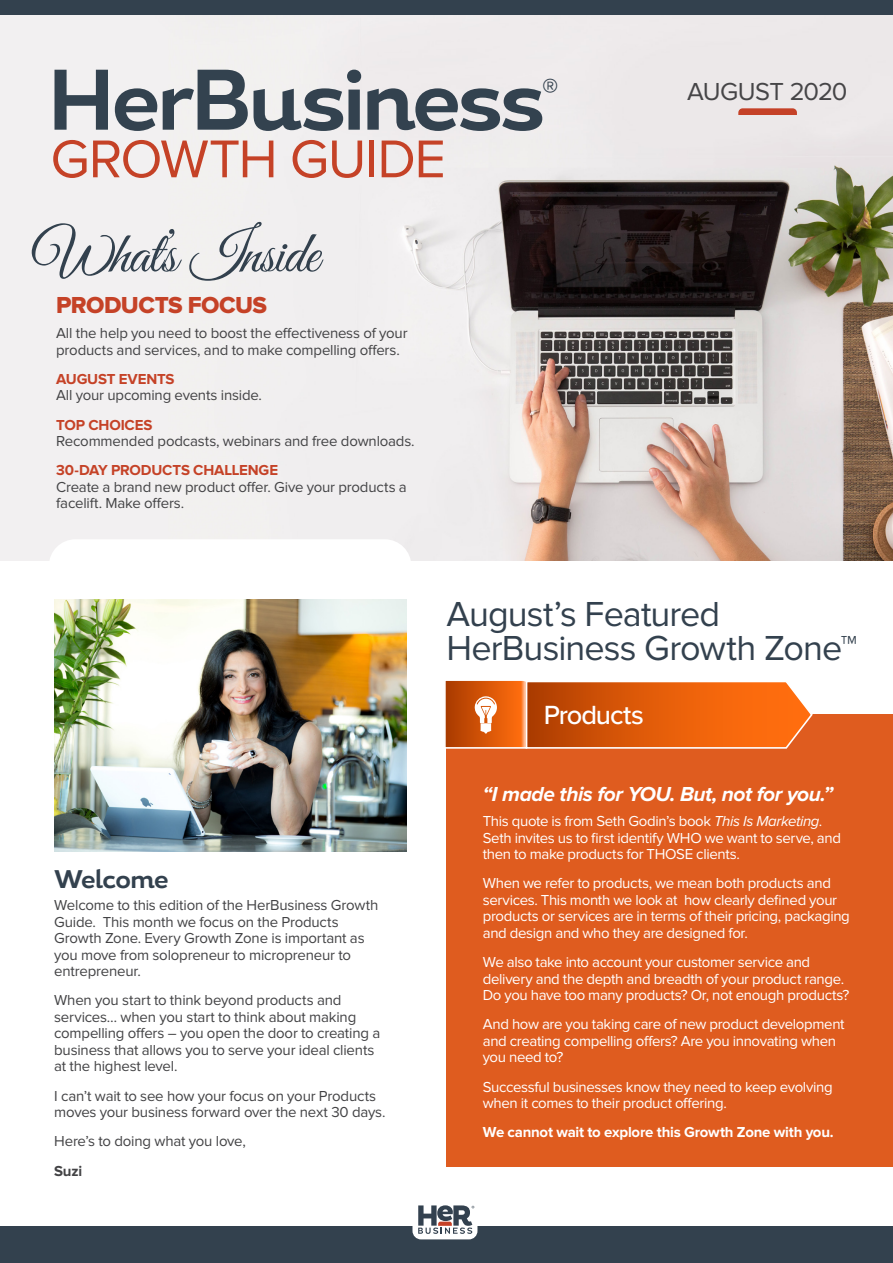
<style>
.page{position:relative;width:893px;height:1263px;background:#fff}
.page>*{position:absolute;margin:0;border:0;box-sizing:border-box;transform-origin:0 0}
.t1{font:700 85.65px "Magallanes";letter-spacing:-.04em;color:#33424f}
.t2{font:59.55px "Great Vibes";letter-spacing:-.02em;color:#33414e}
.t3{font:55.05px "Proxima Nova";letter-spacing:-.025em;color:#c54227}
.t4{font:36px/34.5px "Proxima Nova";letter-spacing:-.025em;color:#33414e}
.t5{font:33px "Proxima Nova";color:#33414e}
.t6{font:500 27.3px "Proxima Nova";letter-spacing:-.04em;color:#fff}
.t7{font:25.5px "Proxima Nova";letter-spacing:-.035em;color:#464547}
.t8{font:700 25.5px "Magallanes";letter-spacing:-.02em;color:#33414e}
.t9{font:24px "Proxima Nova Extrabld";letter-spacing:-.025em;color:#c54227}
.t10{font:italic 700 21px "Proxima Nova";letter-spacing:-.025em;color:#fff}
.t11{font:15px/16.5px "Proxima Nova";letter-spacing:-.015em;color:#434345}
.t12{font:15px/16.5px "Proxima Nova";letter-spacing:-.025em;color:#fff}
.t13{font:700 15px "Proxima Nova";letter-spacing:-.01em;color:#c54227}
.t14{font:700 15px "Proxima Nova";letter-spacing:-.015em;color:#fff}
.t15{font:700 15px "Proxima Nova";color:#434345}
.s1{font-style:italic}
</style>
<div class="page">
<img style="left:0;top:15px;width:893px;height:545px">
<div style="left:446px;top:714px;width:447px;height:453px;background:#df5c1f"></div>
<svg style="left:49px;top:539px;width:362px;height:21px"></svg>
<svg style="left:738px;top:108px;width:59px;height:7px"></svg>
<svg style="left:445px;top:680px;width:368px;height:69px;background:#e06a22"></svg>
<img style="left:54px;top:600px;width:352px;height:252px">
<svg style="left:0;top:1205px;width:893px;height:58px"></svg>
<div style="left:0;top:0;width:893px;height:15px;background:#33414e"></div>
<h1 class="t1" style="left:47px;top:45px;width:499px">HerBusiness</h1>
<h3 class="t3" style="left:50px;top:134px;width:397px">GROWTH GUIDE</h3>
<h3 class="t5" style="left:542px;top:75px;width:18px">®</h3>
<h3 class="t7" style="left:687px;top:80px;width:162px">AUGUST 2020</h3>
<h2 class="t2" style="left:33px;top:221px;width:288px">What’s Inside</h2>
<h3 class="t9" style="left:56px;top:294px;width:212px">PRODUCTS FOCUS</h3>
<p class="t11" style="left:56px;top:326px;width:353px">All the help you need to boost the effectiveness of your products and services, and to make compelling offers.</p>
<p class="t13" style="left:56px;top:372px;width:120px">AUGUST EVENTS</p>
<p class="t11" style="left:56px;top:388px;width:207px">All your upcoming events inside.</p>
<p class="t13" style="left:56px;top:418px;width:98px">TOP CHOICES</p>
<p class="t11" style="left:56px;top:434px;width:360px">Recommended podcasts, webinars and free downloads.</p>
<p class="t13" style="left:56px;top:464px;width:223px">30-DAY PRODUCTS CHALLENGE</p>
<p class="t11" style="left:56px;top:479px;width:352px">Create a brand new product offer. Give your products a facelift. Make offers.</p>
<h3 class="t8" style="left:54px;top:862px;width:116px">Welcome</h3>
<p class="t11" style="left:54px;top:897px;width:326px">Welcome to this edition of the HerBusiness Growth Guide. This month we focus on the Products Growth Zone. Every Growth Zone is important as you move from solopreneur to micropreneur to entrepreneur.</p>
<p class="t11" style="left:54px;top:993px;width:328px">When you start to think beyond products and services… when you start to think about making compelling offers – you open the door to creating a business that allows you to serve your ideal clients at the highest level.</p>
<p class="t11" style="left:54px;top:1088px;width:333px">I can’t wait to see how your focus on your Products moves your business forward over the next 30 days.</p>
<p class="t11" style="left:54px;top:1134px;width:193px">Here’s to doing what you love,</p>
<p class="t15" style="left:54px;top:1164px;width:30px">Suzi</p>
<h3 class="t4" style="left:446px;top:598px;width:412px">August’s Featured<br>HerBusiness Growth Zone™</h3>
<h3 class="t6" style="left:544px;top:698px;width:101px">Products</h3>
<h3 class="t10" style="left:483px;top:784px;width:352px">“I made this for YOU. But, not for you.”</h3>
<p class="t12" style="left:483px;top:813px;width:360px">This quote is from Seth Godin’s book <span class="s1">This Is Marketing</span>.<br>Seth invites us to first identify WHO we want to serve, and then to make products for THOSE clients.</p>
<p class="t12" style="left:483px;top:876px;width:369px">When we refer to products, we mean both products and services. This month we look at how clearly defined your products or services are in terms of their pricing, packaging and design and who they are designed for.</p>
<p class="t12" style="left:483px;top:954px;width:368px">We also take into account your customer service and delivery and the depth and breadth of your product range.<br>Do you have too many products? Or, not enough products?</p>
<p class="t12" style="left:483px;top:1017px;width:363px">And how are you taking care of new product development and creating compelling offers? Are you innovating when you need to?</p>
<p class="t12" style="left:483px;top:1079px;width:352px">Successful businesses know they need to keep evolving when it comes to their product offering.</p>
<p class="t14" style="left:483px;top:1125px;width:352px">We cannot wait to explore this Growth Zone with you.</p>
</div>
